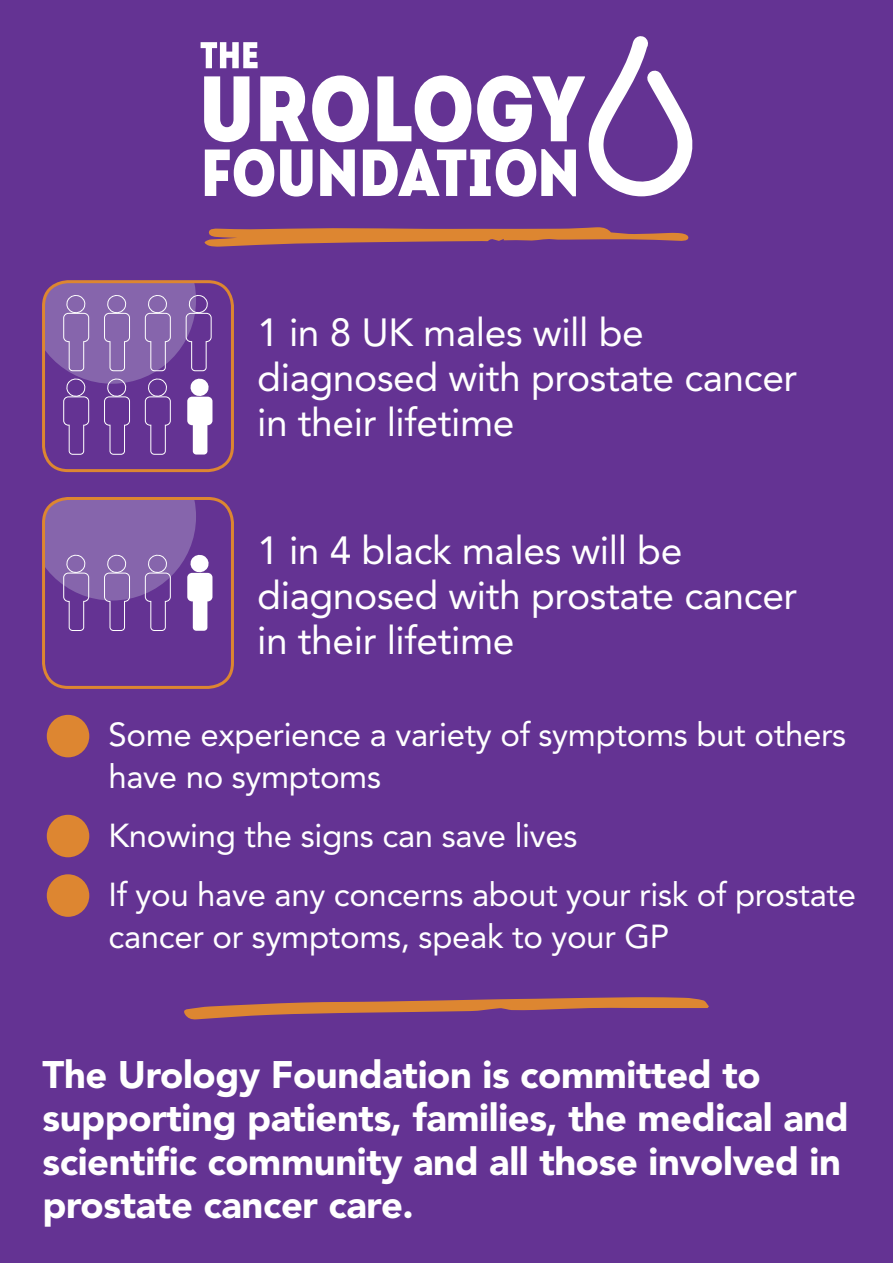
<style>
.page{position:relative;width:893px;height:1263px;background:#643393}
.page>*{position:absolute;margin:0;border:0;box-sizing:border-box;transform-origin:0 0}
.t1{font:39px/45px "Avenir LT Std";letter-spacing:-.01em;color:#fff}
.t2{font:900 38.1px/43.5px "Avenir LT Std";letter-spacing:-.01em;color:#fff}
.t3{font:33px/42px "Avenir LT Std";letter-spacing:-.01em;color:#fff}
</style>
<div class="page">
<svg style="left:201px;top:36px;width:491px;height:161px"></svg>
<div style="left:42px;top:280px;width:192px;height:192px;border:3px solid #dd8631;border-radius:25px"></div>
<div style="left:42px;top:497px;width:192px;height:192px;border:3px solid #dd8631;border-radius:25px"></div>
<svg style="left:44px;top:282px;width:168px;height:173px"></svg>
<svg style="left:44px;top:498px;width:168px;height:133px"></svg>
<svg style="left:204px;top:227px;width:485px;height:20px"></svg>
<div style="left:47px;top:715px;width:42px;height:42px;background:#dd8631;border-radius:50%"></div>
<div style="left:47px;top:815px;width:42px;height:42px;background:#dd8631;border-radius:50%"></div>
<div style="left:47px;top:874px;width:42px;height:43px;background:#dd8631;border-radius:50%"></div>
<svg style="left:184px;top:997px;width:525px;height:23px"></svg>
<p class="t1" style="left:257px;top:311px;width:542px">1 in 8 UK males will be diagnosed with prostate cancer in their lifetime</p>
<p class="t1" style="left:257px;top:528px;width:542px">1 in 4 black males will be diagnosed with prostate cancer in their lifetime</p>
<p class="t3" style="left:108px;top:714px;width:739px">Some experience a variety of symptoms but others have no symptoms</p>
<p class="t3" style="left:108px;top:815px;width:471px">Knowing the signs can save lives</p>
<p class="t3" style="left:108px;top:874px;width:749px">If you have any concerns about your risk of prostate cancer or symptoms, speak to your GP</p>
<p class="t2" style="left:43px;top:1052px;width:808px">The Urology Foundation is committed to supporting patients, families, the medical and scientific community and all those involved in prostate cancer care.</p>
</div>
